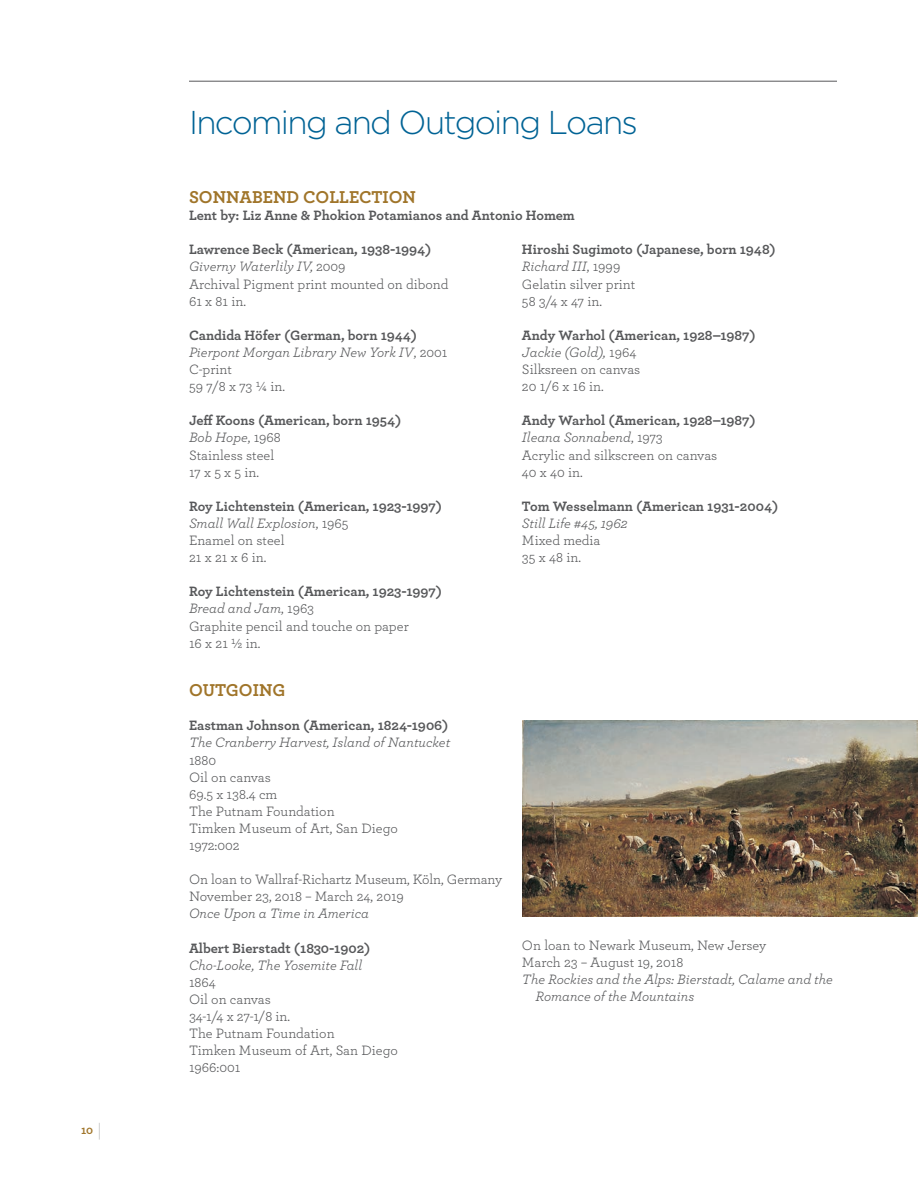
<style>
.page{position:relative;width:918px;height:1188px;background:#fff}
.page>*{position:absolute;margin:0;border:0;box-sizing:border-box;transform-origin:0 0}
.t1{font:300 33px "Gotham";letter-spacing:-.05em;color:#016395}
.t2{font:700 18px "Archer";color:#a0752a}
.t3{font:14.25px/17.1px "Archer";color:#57585a}
.t4{font:700 14.25px/17.1px "Archer";color:#57585a}
.t5{font:italic 14.25px/17.1px "Archer";color:#57585a}
.t6{font:700 12px "Archer";color:#a0752a}
.s1{font-weight:100;font-size:18px;color:#57585a}
.s2{font-weight:700}
.s3{font-style:italic}
.s4{font-weight:700;font-style:normal}
.s5{font-style:normal}
.s6{font-weight:400;font-style:italic}
.s7{font-weight:400}
</style>
<div class="page">
<hr style="left:189px;top:81px;width:648px;height:1px;background:#57585a">
<img style="left:522px;top:721px;width:396px;height:195px">
<p class="t6" style="left:81px;top:1121px;width:22px">10 <span class="s1">|</span></p>
<h1 class="t1" style="left:189px;top:102px;width:450px">Incoming and Outgoing Loans</h1>
<p class="t2" style="left:189px;top:183px;width:228px">SONNABEND COLLECTION</p>
<p class="t4" style="left:189px;top:206px;width:387px">Lent by: Liz Anne &amp; Phokion Potamianos and Antonio Homem</p>
<p class="t3" style="left:189px;top:240px;width:261px"><span class="s2">Lawrence Beck (American, 1938-1994)<br></span><span class="s3">Giverny Waterlily IV,</span> 2009<br>Archival Pigment print mounted on dibond<br>61 x 81 in.</p>
<p class="t5" style="left:189px;top:326px;width:260px"><span class="s4">Candida Höfer (German, born 1944)<br></span>Pierpont Morgan Library New York IV<span class="s5">, 2001<br>C-print<br>59 7/8 x 73 ¼ in.</span></p>
<p class="t4" style="left:189px;top:411px;width:214px">Jeff Koons (American, born 1954)<br><span class="s6">Bob Hope</span><span class="s7">, 1968<br>Stainless steel<br>17 x 5 x 5 in.</span></p>
<p class="t4" style="left:189px;top:497px;width:254px">Roy Lichtenstein (American, 1923-1997)<br><span class="s6">Small Wall Explosion</span><span class="s7">, 1965<br>Enamel on steel<br>21 x 21 x 6 in.</span></p>
<p class="t3" style="left:189px;top:582px;width:254px"><span class="s2">Roy Lichtenstein (American, 1923-1997)<br></span><span class="s3">Bread and Jam</span>, 1963<br>Graphite pencil and touche on paper<br>16 x 21 ½ in.</p>
<p class="t2" style="left:189px;top:676px;width:98px">OUTGOING</p>
<p class="t4" style="left:189px;top:716px;width:261px">Eastman Johnson (American, 1824-1906)</p>
<p class="t5" style="left:189px;top:733px;width:263px">The Cranberry Harvest, Island of Nantucket</p>
<p class="t3" style="left:189px;top:751px;width:211px">1880<br>Oil on canvas<br>69.5 x 138.4 cm<br>The Putnam Foundation<br>Timken Museum of Art, San Diego<br>1972:002</p>
<p class="t3" style="left:189px;top:870px;width:315px">On loan to Wallraf-Richartz Museum, Köln, Germany<br>November 23, 2018 – March 24, 2019</p>
<p class="t5" style="left:189px;top:904px;width:182px">Once Upon a Time in America</p>
<p class="t4" style="left:189px;top:938px;width:183px">Albert Bierstadt (1830-1902)</p>
<p class="t5" style="left:189px;top:956px;width:175px">Cho-Looke, The Yosemite Fall</p>
<p class="t3" style="left:189px;top:973px;width:211px">1864<br>Oil on canvas<br>34-1/4 x 27-1/8 in.<br>The Putnam Foundation<br>Timken Museum of Art, San Diego<br>1966:001</p>
<p class="t4" style="left:522px;top:240px;width:255px">Hiroshi Sugimoto (Japanese, born 1948)<br><span class="s6">Richard III</span><span class="s7">, 1999<br>Gelatin silver print<br>58 3/4 x 47 in.</span></p>
<p class="t3" style="left:522px;top:326px;width:235px"><span class="s2">Andy Warhol (American, 1928–1987)<br></span><span class="s3">Jackie (Gold),</span> 1964<br>Silksreen on canvas<br>20 1/6 x 16 in.</p>
<p class="t3" style="left:522px;top:411px;width:235px"><span class="s2">Andy Warhol (American, 1928–1987)<br></span><span class="s3">Ileana Sonnabend</span>, 1973<br>Acrylic and silkscreen on canvas<br>40 x 40 in.</p>
<p class="t4" style="left:522px;top:497px;width:258px">Tom Wesselmann (American 1931-2004)</p>
<p class="t5" style="left:522px;top:514px;width:107px">Still Life #45, 1962</p>
<p class="t3" style="left:522px;top:531px;width:80px">Mixed media<br>35 x 48 in.</p>
<p class="t3" style="left:522px;top:936px;width:246px">On loan to Newark Museum, New Jersey<br>March 23 – August 19, 2018</p>
<p class="t5" style="left:535px;top:970px;width:299px;text-indent:-13px">The Rockies and the Alps: Bierstadt, Calame and the<br>Romance of the Mountains</p>
</div>
